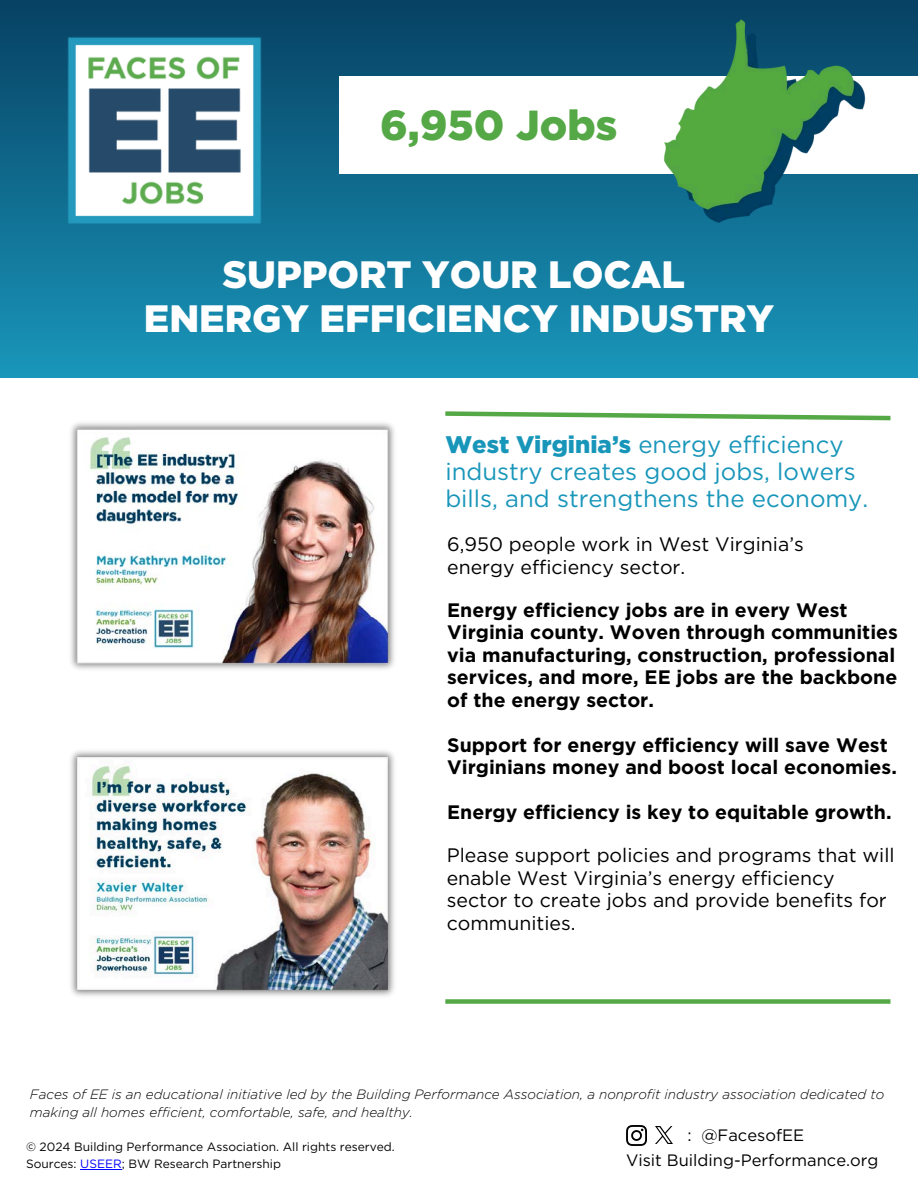
<style>
.page{position:relative;width:918px;height:1188px;background:#fff}
.page>*{position:absolute;margin:0;border:0;box-sizing:border-box;transform-origin:0 0}
.t1{font:900 42px "Gotham";color:#55a846}
.t2{font:900 38.1px/43.8px "Gotham";color:#fff;text-align:center}
.t3{font:24px/27px "Gotham";color:#1896ba}
.t4{font:700 19.5px/22.5px "Gotham";color:#000}
.t5{font:19.5px/22.5px "Gotham";color:#000}
.t6{font:16.5px "Gotham";color:#000}
.t7{font:italic 300 13.5px/18px "Gotham";color:#000}
.t8{font:12px "Gotham";color:#000}
.s1{font-weight:900}
.s2{color:#00f}
</style>
<div class="page">
<div style="left:0;top:0;width:918px;height:377px;background:linear-gradient(to bottom,#074163,#1996ba)"></div>
<img style="left:65px;top:35px;width:198px;height:190px">
<div style="left:339px;top:76px;width:579px;height:98px;background:#fff"></div>
<img style="left:70px;top:423px;width:325px;height:246px">
<img style="left:71px;top:751px;width:324px;height:245px">
<div style="left:445px;top:999px;width:445px;height:5px;background:#55a846"></div>
<svg style="left:445px;top:411px;width:446px;height:10px"></svg>
<img style="left:656px;top:1127px;width:17px;height:17px">
<img style="left:626px;top:1126px;width:20px;height:20px">
<img style="left:576px;top:0;width:342px;height:298px">
<hr style="left:80px;top:1169px;width:42px;height:1px;background:#00f">
<h5 class="t1" style="left:380px;top:99px;width:239px">6,950 Jobs</h5>
<p class="t2" style="left:144px;top:253px;width:632px">SUPPORT YOUR LOCAL<br>ENERGY EFFICIENCY INDUSTRY</p>
<p class="t3" style="left:445px;top:431px;width:424px"><span class="s1">West Virginia’s</span> energy efficiency industry creates good jobs, lowers bills, and strengthens the economy.</p>
<h6 class="t5" style="left:447px;top:533px;width:358px">6,950 people work in West Virginia’s energy efficiency sector.</h6>
<p class="t4" style="left:447px;top:598px;width:452px">Energy efficiency jobs are in every West Virginia county. Woven through communities via manufacturing, construction, professional services, and more, EE jobs are the backbone of the energy sector.</p>
<p class="t4" style="left:447px;top:733px;width:451px">Support for energy efficiency will save West<br>Virginians money and boost local economies.</p>
<p class="t4" style="left:447px;top:801px;width:446px">Energy efficiency is key to equitable growth.</p>
<h6 class="t5" style="left:447px;top:844px;width:449px">Please support policies and programs that will enable West Virginia’s energy efficiency sector to create jobs and provide benefits for communities.</h6>
<h3 class="t7" style="left:30px;top:1085px;width:856px">Faces of EE is an educational initiative led by the Building Performance Association, a nonprofit industry association dedicated to making all homes efficient, comfortable, safe, and healthy.</h3>
<h5 class="t8" style="left:26px;top:1140px;width:370px">© 2024 Building Performance Association. All rights reserved.</h5>
<h4 class="t8" style="left:26px;top:1157px;width:257px">Sources: <span class="s2">USEER</span>; BW Research Partnership</h4>
<h4 class="t6" style="left:687px;top:1125px;width:118px">: @FacesofEE</h4>
<h4 class="t6" style="left:626px;top:1150px;width:254px">Visit Building-Performance.org</h4>
</div>
